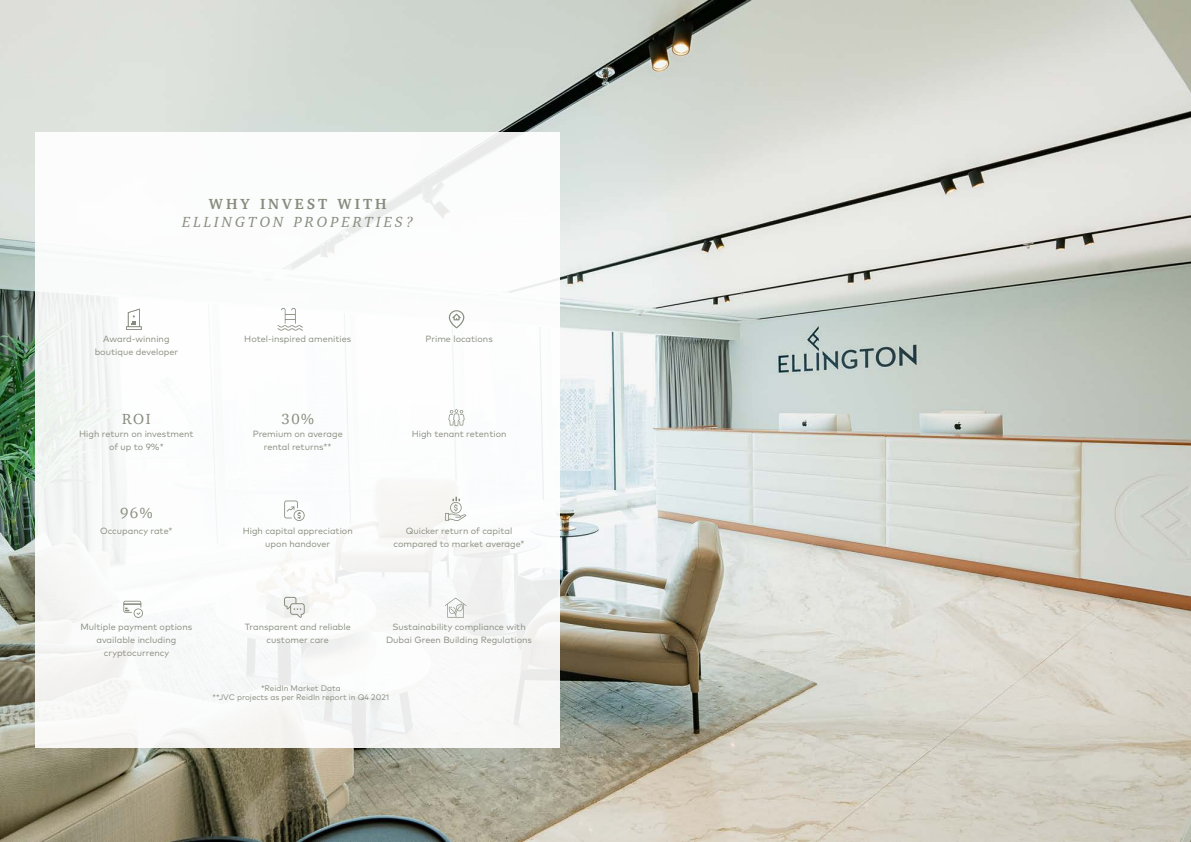
<style>
.page{position:relative;width:1191px;height:842px;background:#fff}
.page>*{position:absolute;margin:0;border:0;box-sizing:border-box;transform-origin:0 0}
.t1{font:italic 15px "Charter";letter-spacing:.2em;color:#878b7d}
.t2{font:700 15px "Charter";letter-spacing:.2em;color:#878b7d}
.t3{font:15px "Charter";letter-spacing:.1em;color:#878c7d}
.t4{font:9px/13px "Mark Pro";color:#878c7d;text-align:center}
.t5{font:8px "Mark Pro";color:#878c7d}
</style>
<div class="page">
<img style="left:0;top:0;width:1191px;height:842px">
<div style="left:35px;top:132px;width:525px;height:615px;background:#fff"></div>
<svg style="left:123px;top:601px;width:20px;height:17px"></svg>
<svg style="left:126px;top:309px;width:16px;height:21px"></svg>
<svg style="left:284px;top:597px;width:21px;height:21px"></svg>
<svg style="left:284px;top:500px;width:21px;height:21px"></svg>
<svg style="left:445px;top:497px;width:21px;height:24px"></svg>
<svg style="left:448px;top:409px;width:16px;height:17px"></svg>
<svg style="left:277px;top:308px;width:26px;height:23px"></svg>
<svg style="left:448px;top:310px;width:16px;height:18px"></svg>
<svg style="left:445px;top:598px;width:21px;height:20px"></svg>
<p class="t2" style="left:209px;top:190px;width:179px">WHY INVEST WITH</p>
<p class="t1" style="left:182px;top:209px;width:233px">ELLINGTON PROPERTIES?</p>
<p class="t4" style="left:103px;top:331px;width:68px">Award-winning</p>
<p class="t4" style="left:95px;top:344px;width:85px">boutique developer</p>
<p class="t4" style="left:244px;top:331px;width:108px">Hotel-inspired amenities</p>
<p class="t4" style="left:425px;top:331px;width:69px">Prime locations</p>
<p class="t3" style="left:122px;top:406px;width:30px">ROI</p>
<p class="t3" style="left:281px;top:406px;width:34px">30%</p>
<p class="t4" style="left:79px;top:426px;width:116px">High return on investment</p>
<p class="t4" style="left:109px;top:439px;width:56px">of up to 9%*</p>
<p class="t4" style="left:253px;top:426px;width:92px">Premium on average</p>
<p class="t4" style="left:264px;top:439px;width:69px">rental returns**</p>
<p class="t4" style="left:412px;top:426px;width:96px">High tenant retention</p>
<p class="t3" style="left:120px;top:500px;width:34px">96%</p>
<p class="t4" style="left:100px;top:524px;width:74px">Occupancy rate*</p>
<p class="t4" style="left:243px;top:524px;width:112px">High capital appreciation</p>
<p class="t4" style="left:265px;top:537px;width:66px">upon handover</p>
<p class="t4" style="left:81px;top:620px;width:113px">Multiple payment options available including cryptocurrency</p>
<p class="t4" style="left:245px;top:620px;width:108px">Transparent and reliable customer care</p>
<p class="t4" style="left:406px;top:524px;width:108px">Quicker return of capital</p>
<p class="t4" style="left:393px;top:537px;width:133px">compared to market average*</p>
<p class="t4" style="left:386px;top:620px;width:147px">Sustainability compliance with<br>Dubai Green Building Regulations</p>
<p class="t5" style="left:261px;top:682px;width:81px">*ReidIn Market Data</p>
<p class="t5" style="left:213px;top:691px;width:178px">**JVC projects as per ReidIn report in Q4 2021</p>
</div>
